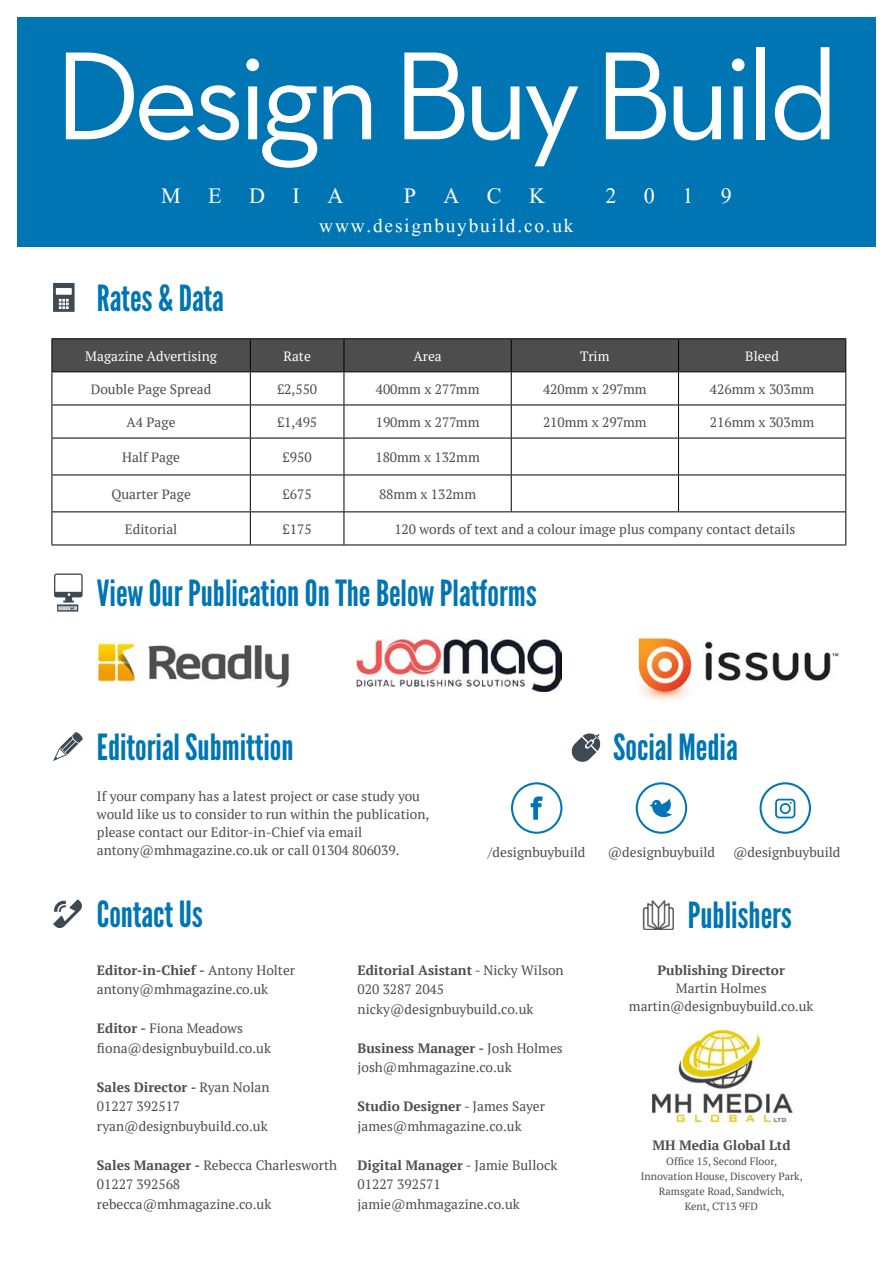
<style>
.page{position:relative;width:893px;height:1263px;background:#fff}
.page>*{position:absolute;margin:0;border:0;box-sizing:border-box;transform-origin:0 0}
.t1{font:127.65px "Neutra Text TF";letter-spacing:-.05em;color:#fff}
.t2{font:36px "League Gothic";color:#0075b3}
.t3{font:27.45px "Aparajita";letter-spacing:1em;color:#fff}
.t4{font:24px "Aparajita";letter-spacing:.075em;color:#fff}
.t5{font:13.5px/19.5px "PT Serif";color:#4d4d4d}
.t6{font:13.5px "PT Serif";color:#fff}
.t7{font:700 13.5px "PT Serif";color:#4d4d4d}
.t8{font:10.5px/15px "PT Serif";color:#4d4d4d;text-align:center}
.s1{font-weight:700}
</style>
<div class="page">
<div style="left:17px;top:17px;width:859px;height:230px;background:#0075b3"></div>
<div style="left:53px;top:339px;width:792px;height:32px;background:#4d4d4d"></div>
<hr style="left:845px;top:475px;width:1px;height:36px;background:#000">
<hr style="left:52px;top:511px;width:198px;height:1px;background:#000">
<hr style="left:250px;top:511px;width:94px;height:1px;background:#000">
<hr style="left:344px;top:511px;width:167px;height:1px;background:#000">
<hr style="left:678px;top:511px;width:168px;height:1px;background:#000">
<hr style="left:845px;top:438px;width:1px;height:37px;background:#000">
<hr style="left:52px;top:475px;width:198px;height:1px;background:#000">
<hr style="left:250px;top:475px;width:94px;height:1px;background:#000">
<hr style="left:344px;top:475px;width:167px;height:1px;background:#000">
<hr style="left:511px;top:475px;width:167px;height:1px;background:#000">
<hr style="left:678px;top:475px;width:168px;height:1px;background:#000">
<hr style="left:845px;top:405px;width:1px;height:33px;background:#000">
<hr style="left:52px;top:438px;width:198px;height:1px;background:#000">
<hr style="left:250px;top:438px;width:94px;height:1px;background:#000">
<hr style="left:344px;top:438px;width:167px;height:1px;background:#000">
<hr style="left:511px;top:438px;width:167px;height:1px;background:#000">
<hr style="left:678px;top:438px;width:168px;height:1px;background:#000">
<hr style="left:845px;top:372px;width:1px;height:33px;background:#000">
<hr style="left:52px;top:405px;width:198px;height:1px;background:#000">
<hr style="left:250px;top:405px;width:94px;height:1px;background:#000">
<hr style="left:344px;top:405px;width:167px;height:1px;background:#000">
<hr style="left:511px;top:405px;width:167px;height:1px;background:#000">
<hr style="left:678px;top:405px;width:168px;height:1px;background:#000">
<hr style="left:678px;top:338px;width:168px;height:1px;background:#000">
<hr style="left:845px;top:339px;width:1px;height:32px;background:#000">
<hr style="left:52px;top:371px;width:198px;height:1px;background:#000">
<hr style="left:250px;top:371px;width:94px;height:1px;background:#000">
<hr style="left:344px;top:371px;width:167px;height:1px;background:#000">
<hr style="left:511px;top:371px;width:167px;height:1px;background:#000">
<hr style="left:678px;top:371px;width:168px;height:1px;background:#000">
<hr style="left:52px;top:338px;width:198px;height:1px;background:#000">
<hr style="left:52px;top:339px;width:1px;height:32px;background:#000">
<hr style="left:52px;top:372px;width:1px;height:33px;background:#000">
<hr style="left:52px;top:405px;width:1px;height:33px;background:#000">
<hr style="left:52px;top:438px;width:1px;height:37px;background:#000">
<hr style="left:52px;top:475px;width:1px;height:36px;background:#000">
<hr style="left:52px;top:512px;width:1px;height:33px;background:#000">
<hr style="left:52px;top:545px;width:198px;height:1px;background:#000">
<hr style="left:250px;top:338px;width:94px;height:1px;background:#000">
<hr style="left:250px;top:339px;width:1px;height:32px;background:#000">
<hr style="left:250px;top:372px;width:1px;height:33px;background:#000">
<hr style="left:250px;top:405px;width:1px;height:33px;background:#000">
<hr style="left:250px;top:438px;width:1px;height:37px;background:#000">
<hr style="left:250px;top:475px;width:1px;height:36px;background:#000">
<hr style="left:250px;top:512px;width:1px;height:33px;background:#000">
<hr style="left:250px;top:545px;width:94px;height:1px;background:#000">
<hr style="left:344px;top:338px;width:167px;height:1px;background:#000">
<hr style="left:344px;top:339px;width:1px;height:32px;background:#000">
<hr style="left:344px;top:372px;width:1px;height:33px;background:#000">
<hr style="left:344px;top:405px;width:1px;height:33px;background:#000">
<hr style="left:344px;top:438px;width:1px;height:37px;background:#000">
<hr style="left:344px;top:475px;width:1px;height:36px;background:#000">
<hr style="left:344px;top:512px;width:1px;height:33px;background:#000">
<hr style="left:845px;top:512px;width:1px;height:33px;background:#000">
<hr style="left:344px;top:545px;width:167px;height:1px;background:#000">
<hr style="left:511px;top:545px;width:167px;height:1px;background:#000">
<hr style="left:678px;top:545px;width:168px;height:1px;background:#000">
<hr style="left:511px;top:338px;width:167px;height:1px;background:#000">
<hr style="left:511px;top:339px;width:1px;height:32px;background:#000">
<hr style="left:678px;top:339px;width:1px;height:32px;background:#000">
<hr style="left:511px;top:372px;width:1px;height:33px;background:#000">
<hr style="left:678px;top:372px;width:1px;height:33px;background:#000">
<hr style="left:511px;top:405px;width:1px;height:33px;background:#000">
<hr style="left:678px;top:405px;width:1px;height:33px;background:#000">
<hr style="left:511px;top:438px;width:1px;height:37px;background:#000">
<hr style="left:678px;top:438px;width:1px;height:37px;background:#000">
<hr style="left:511px;top:475px;width:1px;height:36px;background:#000">
<hr style="left:678px;top:475px;width:1px;height:36px;background:#000">
<hr style="left:511px;top:511px;width:167px;height:1px;background:#000">
<svg style="left:53px;top:283px;width:22px;height:29px"></svg>
<svg style="left:53px;top:899px;width:29px;height:29px"></svg>
<img style="left:652px;top:1026px;width:141px;height:105px">
<img style="left:643px;top:900px;width:30px;height:30px">
<svg style="left:53px;top:732px;width:30px;height:29px"></svg>
<svg style="left:511px;top:782px;width:51px;height:52px"></svg>
<svg style="left:636px;top:782px;width:51px;height:52px"></svg>
<svg style="left:759px;top:782px;width:52px;height:52px"></svg>
<svg style="left:571px;top:733px;width:30px;height:29px"></svg>
<img style="left:97px;top:639px;width:192px;height:49px">
<img style="left:357px;top:639px;width:205px;height:52px">
<img style="left:636px;top:637px;width:203px;height:64px">
<svg style="left:54px;top:573px;width:29px;height:39px"></svg>
<h1 class="t1" style="left:54px;top:19px;width:786px">Design Buy Build</h1>
<h3 class="t3" style="left:161px;top:182px;width:184px">MEDIA</h3>
<h3 class="t3" style="left:404px;top:182px;width:143px">PACK</h3>
<h3 class="t3" style="left:605px;top:182px;width:128px">2019</h3>
<h3 class="t4" style="left:319px;top:214px;width:256px">www.designbuybuild.co.uk</h3>
<h2 class="t2" style="left:97px;top:276px;width:128px">Rates &amp; Data</h2>
<p class="t6" style="left:85px;top:347px;width:133px">Magazine Advertising</p>
<p class="t6" style="left:283px;top:347px;width:29px">Rate</p>
<p class="t6" style="left:413px;top:347px;width:30px">Area</p>
<p class="t6" style="left:580px;top:347px;width:31px">Trim</p>
<p class="t6" style="left:745px;top:347px;width:35px">Bleed</p>
<p class="t5" style="left:91px;top:379px;width:122px">Double Page Spread</p>
<p class="t5" style="left:277px;top:379px;width:42px">£2,550</p>
<p class="t5" style="left:376px;top:379px;width:105px">400mm x 277mm</p>
<p class="t5" style="left:543px;top:379px;width:105px">420mm x 297mm</p>
<p class="t5" style="left:710px;top:379px;width:106px">426mm x 303mm</p>
<p class="t5" style="left:127px;top:412px;width:50px">A4 Page</p>
<p class="t5" style="left:277px;top:412px;width:42px">£1,495</p>
<p class="t5" style="left:376px;top:412px;width:105px">190mm x 277mm</p>
<p class="t5" style="left:543px;top:412px;width:105px">210mm x 297mm</p>
<p class="t5" style="left:710px;top:412px;width:106px">216mm x 303mm</p>
<p class="t5" style="left:122px;top:447px;width:59px">Half Page</p>
<p class="t5" style="left:283px;top:447px;width:31px">£950</p>
<p class="t5" style="left:375px;top:447px;width:106px">180mm x 132mm</p>
<p class="t5" style="left:111px;top:484px;width:81px">Quarter Page</p>
<p class="t5" style="left:283px;top:484px;width:31px">£675</p>
<p class="t5" style="left:379px;top:484px;width:99px">88mm x 132mm</p>
<p class="t5" style="left:125px;top:519px;width:54px">Editorial</p>
<p class="t5" style="left:283px;top:519px;width:31px">£175</p>
<p class="t5" style="left:394px;top:519px;width:402px">120 words of text and a colour image plus company contact details</p>
<h2 class="t2" style="left:97px;top:571px;width:441px">View Our Publication On The Below Platforms</h2>
<h2 class="t2" style="left:97px;top:726px;width:198px">Editorial Submittion</h2>
<p class="t5" style="left:97px;top:787px;width:334px;line-height:18px">If your company has a latest project or case study you would like us to consider to run within the publication, please contact our Editor-in-Chief via email antony@mhmagazine.co.uk or call 01304 806039.</p>
<h2 class="t2" style="left:613px;top:726px;width:126px">Social Media</h2>
<p class="t5" style="left:488px;top:843px;width:99px">/designbuybuild</p>
<p class="t5" style="left:608px;top:843px;width:109px">@designbuybuild</p>
<p class="t5" style="left:733px;top:843px;width:109px">@designbuybuild</p>
<h2 class="t2" style="left:97px;top:892px;width:108px">Contact Us</h2>
<h2 class="t2" style="left:688px;top:894px;width:106px">Publishers</h2>
<p class="t5" style="left:97px;top:960px;width:200px"><span class="s1">Editor-in-Chief -</span> Antony Holter antony@mhmagazine.co.uk</p>
<p class="t5" style="left:97px;top:1018px;width:176px"><span class="s1">Editor -</span> Fiona Meadows fiona@designbuybuild.co.uk</p>
<p class="t5" style="left:97px;top:1077px;width:174px"><span class="s1">Sales Director -</span> Ryan Nolan<br>01227 392517 ryan@designbuybuild.co.uk</p>
<p class="t5" style="left:97px;top:1155px;width:242px"><span class="s1">Sales Manager -</span> Rebecca Charlesworth<br>01227 392568 rebecca@mhmagazine.co.uk</p>
<p class="t5" style="left:358px;top:960px;width:208px"><span class="s1">Editorial Asistant</span> - Nicky Wilson<br>020 3287 2045 nicky@designbuybuild.co.uk</p>
<p class="t5" style="left:358px;top:1038px;width:207px"><span class="s1">Business Manager -</span> Josh Holmes josh@mhmagazine.co.uk</p>
<p class="t5" style="left:358px;top:1096px;width:189px"><span class="s1">Studio Designer</span> - James Sayer james@mhmagazine.co.uk</p>
<p class="t5" style="left:358px;top:1155px;width:201px"><span class="s1">Digital Manager</span> - Jamie Bullock<br>01227 392571 jamie@mhmagazine.co.uk</p>
<p class="t7" style="left:658px;top:961px;width:129px">Publishing Director</p>
<p class="t5" style="left:629px;top:979px;width:186px;line-height:18px;text-align:center">Martin Holmes martin@designbuybuild.co.uk</p>
<p class="t7" style="left:652px;top:1136px;width:140px">MH Media Global Ltd</p>
<p class="t8" style="left:641px;top:1153px;width:163px">Office 15, Second Floor,<br>Innovation House, Discovery Park,<br>Ramsgate Road, Sandwich,<br>Kent, CT13 9FD</p>
</div>
